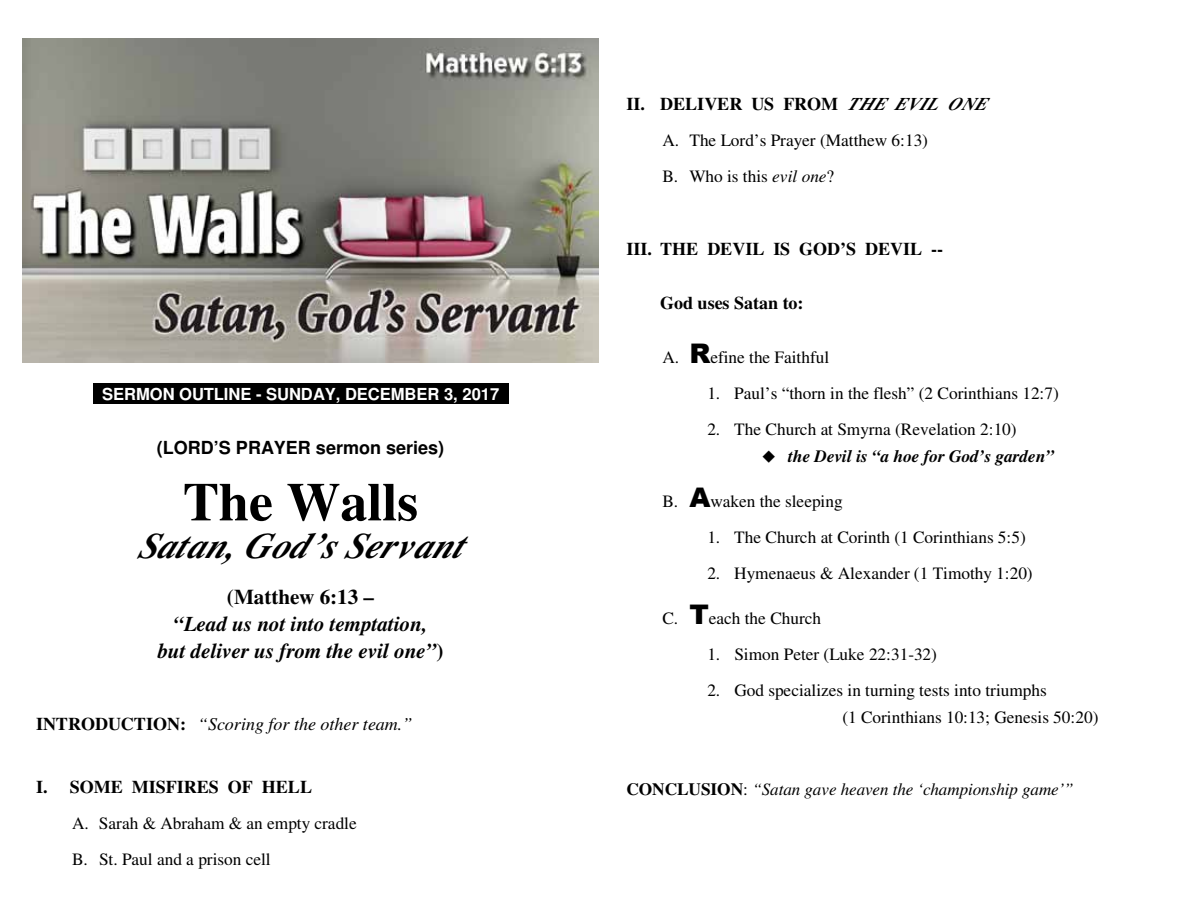
<style>
.page{position:relative;width:1188px;height:918px;background:#fff}
.page>*{position:absolute;margin:0;border:0;box-sizing:border-box;transform-origin:0 0}
.t1{font:700 54px "Times";color:#000}
.t2{font:italic 700 36px "Times";color:#000}
.t3{font:italic 700 21px/27px "Times";letter-spacing:-.005em;color:#000;text-align:center}
.t4{font:700 21px "Times";color:#000}
.t5{font:700 18px "Times";color:#000}
.t6{font:italic 18px "Times";color:#000}
.t7{font:700 18px "Helvetica";color:#000}
.t8{font:17.25px/36px "Times";color:#000}
.t9{font:italic 17.25px "Times";letter-spacing:-.005em;color:#000}
.t10{font:italic 700 17.25px "Times";color:#000}
.t11{font:700 16.5px "Helvetica";letter-spacing:-.005em;color:#fff}
.s1{color:#000}
.s2{font-style:normal}
.s3{font-weight:700;font-style:normal}
.s4{font-style:italic}
.s5{font-family:"Arial";font-weight:900;font-size:27px}
</style>
<div class="page">
<img style="left:22px;top:38px;width:576px;height:324px">
<div style="left:93px;top:384px;width:415px;height:20px;background:#000"></div>
<p class="t11" style="left:93px;top:388px;width:417px"><span class="s1">.</span> SERMON OUTLINE - SUNDAY, DECEMBER 3, 2017<span class="s1">..</span></p>
<p class="t7" style="left:157px;top:440px;width:289px">(LORD’S PRAYER sermon series)</p>
<h1 class="t1" style="left:183px;top:483px;width:237px">The Walls</h1>
<h2 class="t2" style="left:137px;top:533px;width:338px">Satan, God ’sServant</h2>
<p class="t4" style="left:227px;top:590px;width:149px">(Matthew 6:13 –</p>
<p class="t3" style="left:158px;top:612px;width:288px">“Lead us not into temptation, but deliver us from the evil one”<span class="s2">)</span></p>
<p class="t6" style="left:36px;top:718px;width:378px"><span class="s3">INTRODUCTION:</span> “Scoring for the other team.”</p>
<p class="t5" style="left:36px;top:781px;width:278px">I. SOME MISFIRES OF HELL</p>
<p class="t8" style="left:72px;top:807px;width:286px">A. Sarah &amp; Abraham &amp; an empty cradle<br>B. St. Paul and a prison cell</p>
<p class="t5" style="left:626px;top:98px;width:367px">II. DELIVER US FROM <span class="s4">THE EVIL ONE</span></p>
<p class="t8" style="left:662px;top:124px;width:267px">A. The Lord’s Prayer (Matthew 6:13)<br>B. Who is this <span class="s4">evil one</span>?</p>
<p class="t5" style="left:626px;top:242px;width:318px">III. THE DEVIL IS GOD’S DEVIL --</p>
<p class="t5" style="left:660px;top:296px;width:145px">God uses Satan to:</p>
<p class="t8" style="left:662px;top:341px;width:168px">A. <span class="s5">R</span>efine the Faithful</p>
<p class="t8" style="left:707px;top:377px;width:353px">1. Paul’s “thorn in the flesh” (2 Corinthians 12:7)</p>
<p class="t8" style="left:707px;top:413px;width:311px">2. The Church at Smyrna (Revelation 2:10)</p>
<p class="t10" style="left:788px;top:450px;width:267px">the Devil is “a hoe for God’s garden”</p>
<p class="t8" style="left:662px;top:485px;width:182px">B. <span class="s5">A</span>waken the sleeping</p>
<p class="t8" style="left:707px;top:521px;width:320px">1. The Church at Corinth (1 Corinthians 5:5)</p>
<p class="t8" style="left:707px;top:557px;width:327px">2. Hymenaeus &amp; Alexander (1 Timothy 1:20)</p>
<p class="t8" style="left:662px;top:602px;width:160px">C. <span class="s5">T</span>each the Church</p>
<p class="t8" style="left:707px;top:638px;width:231px">1. Simon Peter (Luke 22:31-32)</p>
<p class="t8" style="left:842px;top:678px;width:258px;line-height:27px;text-indent:-135px">2. God specializes in turning tests into triumphs<br>(1 Corinthians 10:13; Genesis 50:20)</p>
<p class="t9" style="left:626px;top:783px;width:449px"><span class="s3">CONCLUSION</span><span class="s2">:</span> “Satan gave heaven the ‘championship game’”</p>
</div>
